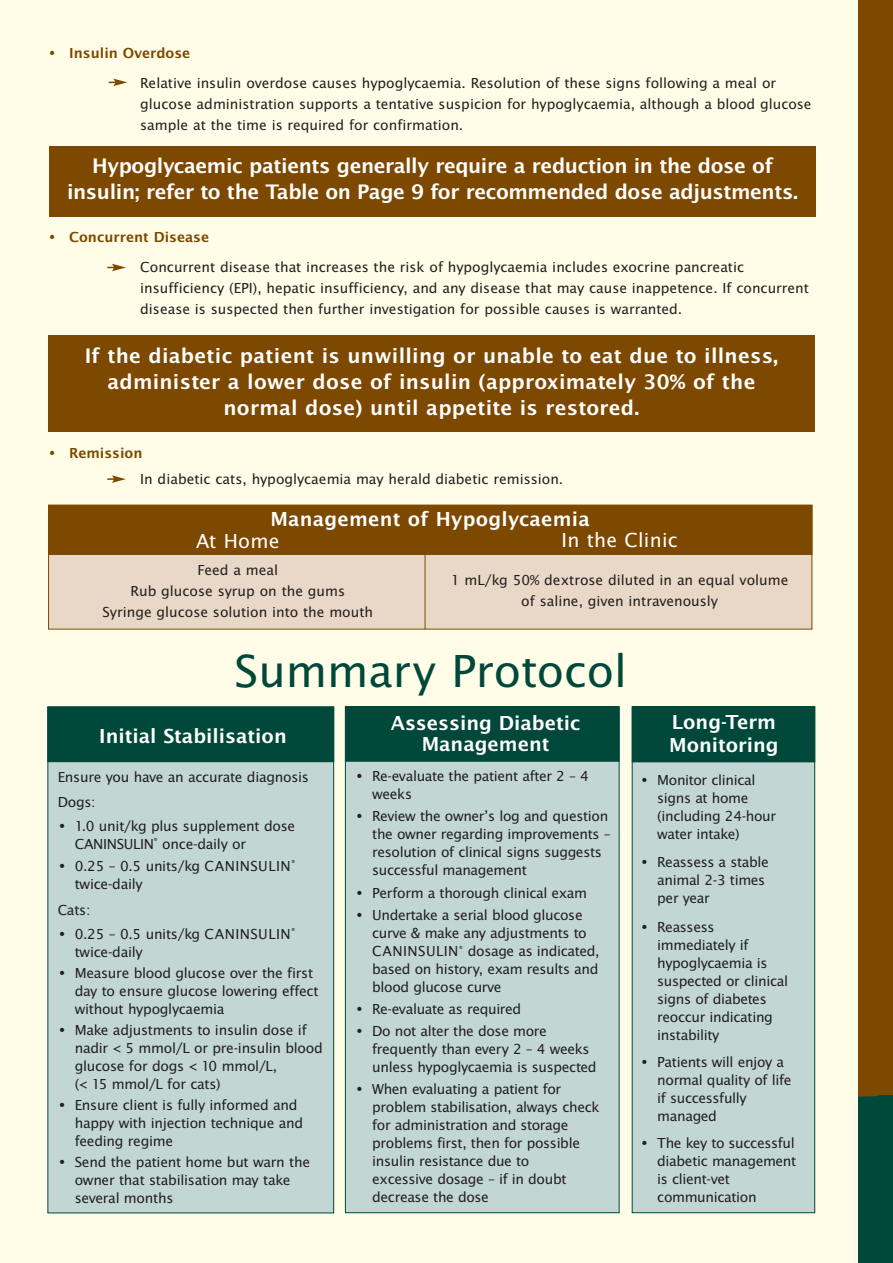
<style>
.page{position:relative;width:893px;height:1263px;background:#fff}
.page>*{position:absolute;margin:0;border:0;box-sizing:border-box;transform-origin:0 0}
.t1{font:48px "Lucida Sans AK";color:#00483a}
.t2{font:600 21.75px/26.1px "Lucida Sans AK";letter-spacing:-.005em;color:#fff;text-align:center}
.t3{font:600 21px/21px "Lucida Sans AK";color:#fff;text-align:center}
.t4{font:21px "Lucida Sans AK";letter-spacing:.01em;color:#fff}
.t5{font:15px/18px "Lucida Sans AK";letter-spacing:-.02em;color:#231f20}
.t6{font:15px/21px "Lucida Sans AK";color:#231f20}
.t7{font:600 15px "Lucida Sans AK";color:#7d4800}
</style>
<div class="page">
<div style="left:0;top:0;width:892px;height:1263px;background:#fffde7"></div>
<div style="left:839px;top:729px;width:53px;height:534px;background:#00483a"></div>
<div style="left:832px;top:736px;width:26px;height:527px;background:#fffde7"></div>
<div style="left:48px;top:707px;width:285px;height:506px;background:#c2d7d3"></div>
<div style="left:48px;top:707px;width:286px;height:55px;background:#00483a"></div>
<div style="left:47px;top:706px;width:287px;height:56px;border:1px solid #00483a"></div>
<div style="left:345px;top:707px;width:274px;height:506px;background:#c2d7d3"></div>
<div style="left:345px;top:707px;width:274px;height:54px;background:#00483a"></div>
<div style="left:345px;top:706px;width:274px;height:56px;border:1px solid #00483a"></div>
<div style="left:632px;top:707px;width:182px;height:506px;background:#c2d7d3"></div>
<div style="left:631px;top:707px;width:184px;height:506px;border:1px solid #00483a"></div>
<div style="left:632px;top:707px;width:182px;height:55px;background:#00483a"></div>
<div style="left:632px;top:706px;width:183px;height:56px;border:1px solid #00483a"></div>
<svg style="left:109px;top:79px;width:18px;height:7px"></svg>
<svg style="left:107px;top:264px;width:19px;height:7px"></svg>
<svg style="left:107px;top:475px;width:19px;height:8px"></svg>
<div style="left:49px;top:146px;width:766px;height:71px;background:#7d4800"></div>
<div style="left:48px;top:335px;width:766px;height:97px;background:#7d4800"></div>
<div style="left:49px;top:506px;width:762px;height:123px;background:#e9d8c7"></div>
<div style="left:49px;top:505px;width:763px;height:49px;background:#7d4800"></div>
<div style="left:48px;top:505px;width:764px;height:50px;border:1px solid #7d4800"></div>
<hr style="left:424px;top:551px;width:1px;height:78px;background:#7d4800">
<div style="left:839px;top:0;width:53px;height:1094px;background:#7d4800"></div>
<svg style="left:858px;top:1094px;width:34px;height:3px"></svg>
<div style="left:832px;top:0;width:26px;height:1104px;background:#fffde7"></div>
<p class="t7" style="left:48px;top:47px;width:144px">• Insulin Overdose</p>
<p class="t6" style="left:140px;top:74px;width:673px">Relative insulin overdose causes hypoglycaemia. Resolution of these signs following a meal or glucose administration supports a tentative suspicion for hypoglycaemia, although a blood glucose sample at the time is required for confirmation.</p>
<h2 class="t2" style="left:67px;top:155px;width:732px">Hypoglycaemic patients generally require a reduction in the dose of insulin; refer to the Table on Page 9 for recommended dose adjustments.</h2>
<p class="t7" style="left:48px;top:232px;width:163px">• Concurrent Disease</p>
<p class="t6" style="left:140px;top:258px;width:670px">Concurrent disease that increases the risk of hypoglycaemia includes exocrine pancreatic insufficiency (EPI), hepatic insufficiency, and any disease that may cause inappetence. If concurrent disease is suspected then further investigation for possible causes is warranted.</p>
<h2 class="t2" style="left:85px;top:345px;width:695px">If the diabetic patient is unwilling or unable to eat due to illness, administer a lower dose of insulin (approximately 30% of the normal dose) until appetite is restored.</h2>
<p class="t7" style="left:48px;top:448px;width:96px">• Remission</p>
<p class="t6" style="left:140px;top:470px;width:424px">In diabetic cats, hypoglycaemia may herald diabetic remission.</p>
<h3 class="t3" style="left:270px;top:511px;width:321px">Management of Hypoglycaemia</h3>
<h3 class="t4" style="left:561px;top:532px;width:118px">In the Clinic</h3>
<p class="t6" style="left:451px;top:570px;width:339px;text-align:center">1 mL/kg 50% dextrose diluted in an equal volume of saline, given intravenously</p>
<h3 class="t4" style="left:196px;top:533px;width:85px">At Home</h3>
<p class="t6" style="left:102px;top:561px;width:272px;text-align:center">Feed a meal<br>Rub glucose syrup on the gums<br>Syringe glucose solution into the mouth</p>
<h1 class="t1" style="left:234px;top:653px;width:394px">Summary Protocol</h1>
<h3 class="t3" style="left:99px;top:727px;width:189px">Initial Stabilisation</h3>
<p class="t5" style="left:58px;top:765px;width:253px;line-height:25.5px">Ensure you have an accurate diagnosis<br>Dogs:</p>
<p class="t5" style="left:75px;top:818px;width:222px;text-indent:-17px">• 1.0 unit/kg plus supplement dose<br>CANINSULIN<sup>®</sup> once-daily or</p>
<p class="t5" style="left:75px;top:858px;width:222px;text-indent:-17px">• 0.25 – 0.5 units/kg CANINSULIN<sup>® </sup>twice-daily</p>
<p class="t5" style="left:58px;top:903px;width:34px">Cats:</p>
<p class="t5" style="left:75px;top:926px;width:222px;text-indent:-17px">• 0.25 – 0.5 units/kg CANINSULIN<sup>® </sup>twice-daily</p>
<p class="t5" style="left:75px;top:965px;width:245px;text-indent:-17px">• Measure blood glucose over the first day to ensure glucose lowering effect without hypoglycaemia</p>
<p class="t5" style="left:75px;top:1022px;width:250px;text-indent:-17px">• Make adjustments to insulin dose if nadir &lt; 5 mmol/L or pre-insulin blood glucose for dogs &lt; 10 mmol/L,<br>(&lt; 15 mmol/L for cats)</p>
<p class="t5" style="left:75px;top:1097px;width:230px;text-indent:-17px">• Ensure client is fully informed and happy with injection technique and feeding regime</p>
<p class="t5" style="left:75px;top:1154px;width:237px;text-indent:-17px">• Send the patient home but warn the owner that stabilisation may take several months</p>
<h3 class="t3" style="left:391px;top:715px;width:191px">Assessing Diabetic<br>Management</h3>
<p class="t5" style="left:372px;top:768px;width:218px;text-indent:-17px">• Re-evaluate the patient after 2 – 4 weeks</p>
<p class="t5" style="left:372px;top:809px;width:240px;text-indent:-17px">• Review the owner’s log and question the owner regarding improvements – resolution of clinical signs suggests successful management</p>
<p class="t5" style="left:355px;top:885px;width:233px">• Perform a thorough clinical exam</p>
<p class="t5" style="left:372px;top:908px;width:229px;text-indent:-17px">• Undertake a serial blood glucose curve &amp; make any adjustments to<br>CANINSULIN<sup>®</sup> dosage as indicated, based on history, exam results and blood glucose curve</p>
<p class="t5" style="left:355px;top:1001px;width:168px">• Re-evaluate as required</p>
<p class="t5" style="left:372px;top:1023px;width:226px;text-indent:-17px">• Do not alter the dose more frequently than every 2 – 4 weeks unless hypoglycaemia is suspected</p>
<p class="t5" style="left:372px;top:1082px;width:229px;text-indent:-17px">• When evaluating a patient for problem stabilisation, always check for administration and storage problems first, then for possible insulin resistance due to<br>excessive dosage – if in doubt decrease the dose</p>
<h3 class="t3" style="left:669px;top:713px;width:111px;line-height:22.5px;text-align:left">Long-Term<br>Monitoring</h3>
<p class="t5" style="left:657px;top:772px;width:120px;text-indent:-17px">• Monitor clinical signs at home (including 24-hour water intake)</p>
<p class="t5" style="left:657px;top:855px;width:113px;text-indent:-17px">• Reassess a stable animal 2-3 times per year</p>
<p class="t5" style="left:657px;top:919px;width:132px;text-indent:-17px">• Reassess immediately if hypoglycaemia is suspected or clinical signs of diabetes reoccur indicating instability</p>
<p class="t5" style="left:657px;top:1054px;width:136px;text-indent:-17px">• Patients will enjoy a normal quality of life if successfully managed</p>
<p class="t5" style="left:657px;top:1135px;width:141px;text-indent:-17px">• The key to successful diabetic management is client-vet communication</p>
</div>
